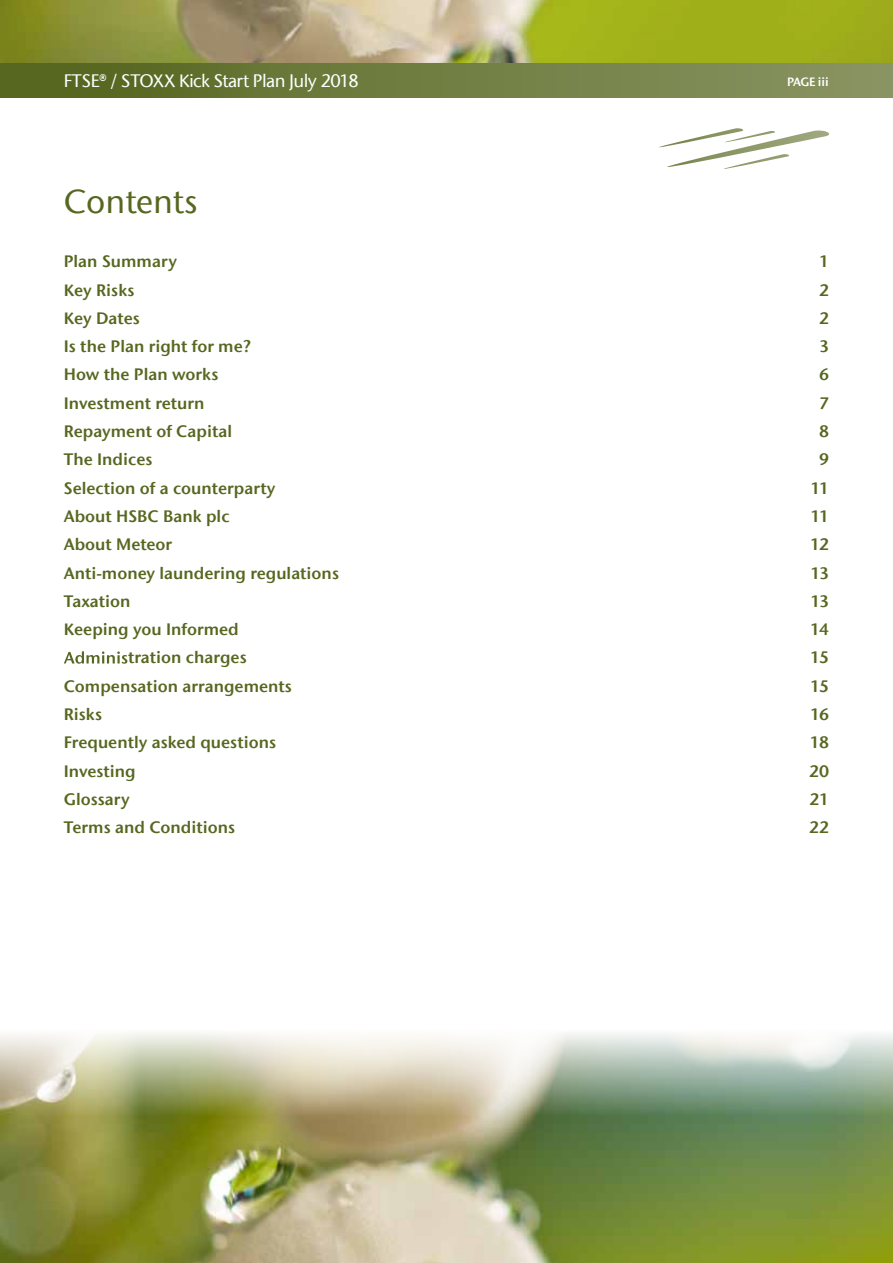
<style>
.page{position:relative;width:893px;height:1263px;background:#fff}
.page>*{position:absolute;margin:0;border:0;box-sizing:border-box;transform-origin:0 0}
.t1{font:500 33px "ITC Stone Sans Com";color:#576720}
.t2{font:500 18px "ITC Stone Sans Com";letter-spacing:-.03em;color:#fff}
.t3{font:16.5px "ITC Stone Sans Com Semi";color:#576720}
.t4{font:12px "ITC Stone Sans Com Semi";letter-spacing:-.03em;color:#fff}
.s1{color:#fff}
</style>
<div class="page">
<img style="left:0;top:0;width:893px;height:63px">
<svg style="left:659px;top:128px;width:170px;height:41px"></svg>
<div style="left:0;top:63px;width:893px;height:35px;background:linear-gradient(to right,#55651d,#8a9664)"></div>
<img style="left:0;top:1033px;width:893px;height:230px">
<p class="t2" style="left:64px;top:70px;width:297px">FTSE® / STOXX Kick Start Plan July 2018</p>
<p class="t4" style="left:787px;top:74px;width:43px">PAGE iii</p>
<h1 class="t1" style="left:64px;top:181px;width:135px">Contents</h1>
<p class="t3" style="left:64px;top:251px;width:115px">Plan Summary</p>
<p class="t3" style="left:819px;top:251px;width:12px">1</p>
<p class="t3" style="left:64px;top:280px;width:72px">Key Risks</p>
<p class="t3" style="left:819px;top:280px;width:12px">2</p>
<p class="t3" style="left:64px;top:308px;width:78px">Key Dates</p>
<p class="t3" style="left:819px;top:308px;width:12px">2</p>
<p class="t3" style="left:64px;top:336px;width:189px">Is the Plan right for me?</p>
<p class="t3" style="left:819px;top:336px;width:12px">3</p>
<p class="t3" style="left:64px;top:364px;width:156px">How the Plan works</p>
<p class="t3" style="left:819px;top:364px;width:12px">6</p>
<p class="t3" style="left:64px;top:393px;width:142px">Investment return</p>
<p class="t3" style="left:819px;top:393px;width:12px">7</p>
<p class="t3" style="left:64px;top:421px;width:170px">Repayment of Capital</p>
<p class="t3" style="left:819px;top:421px;width:12px">8</p>
<p class="t3" style="left:64px;top:449px;width:90px">The Indices</p>
<p class="t3" style="left:819px;top:449px;width:12px">9</p>
<p class="t3" style="left:64px;top:478px;width:213px">Selection of a counterparty</p>
<p class="t3" style="left:811px;top:478px;width:20px">11</p>
<p class="t3" style="left:64px;top:506px;width:167px">About HSBC Bank plc</p>
<p class="t3" style="left:811px;top:506px;width:20px">11</p>
<p class="t3" style="left:64px;top:534px;width:110px">About Meteor</p>
<p class="t3" style="left:810px;top:534px;width:21px">12</p>
<p class="t3" style="left:64px;top:563px;width:277px">Anti-money laundering regulations</p>
<p class="t3" style="left:810px;top:563px;width:20px">13</p>
<p class="t3" style="left:64px;top:591px;width:68px">Taxation</p>
<p class="t3" style="left:810px;top:591px;width:20px">13</p>
<p class="t3" style="left:64px;top:619px;width:177px">Keeping you Informed</p>
<p class="t3" style="left:810px;top:619px;width:21px">14</p>
<p class="t3" style="left:64px;top:647px;width:184px"><span class="s1">Adminis</span>tration charges</p>
<p class="t3" style="left:810px;top:647px;width:20px">15</p>
<p class="t3" style="left:64px;top:676px;width:230px">Compensation arrangements</p>
<p class="t3" style="left:810px;top:676px;width:20px">15</p>
<p class="t3" style="left:64px;top:704px;width:40px">Risks</p>
<p class="t3" style="left:810px;top:704px;width:21px">16</p>
<p class="t3" style="left:64px;top:732px;width:214px">Frequently asked questions</p>
<p class="t3" style="left:810px;top:732px;width:21px">18</p>
<p class="t3" style="left:64px;top:761px;width:73px">Investing</p>
<p class="t3" style="left:809px;top:761px;width:22px">20</p>
<p class="t3" style="left:64px;top:789px;width:68px">Glossary</p>
<p class="t3" style="left:810px;top:789px;width:21px">21</p>
<p class="t3" style="left:64px;top:817px;width:173px">Terms and Conditions</p>
<p class="t3" style="left:809px;top:817px;width:22px">22</p>
</div>
